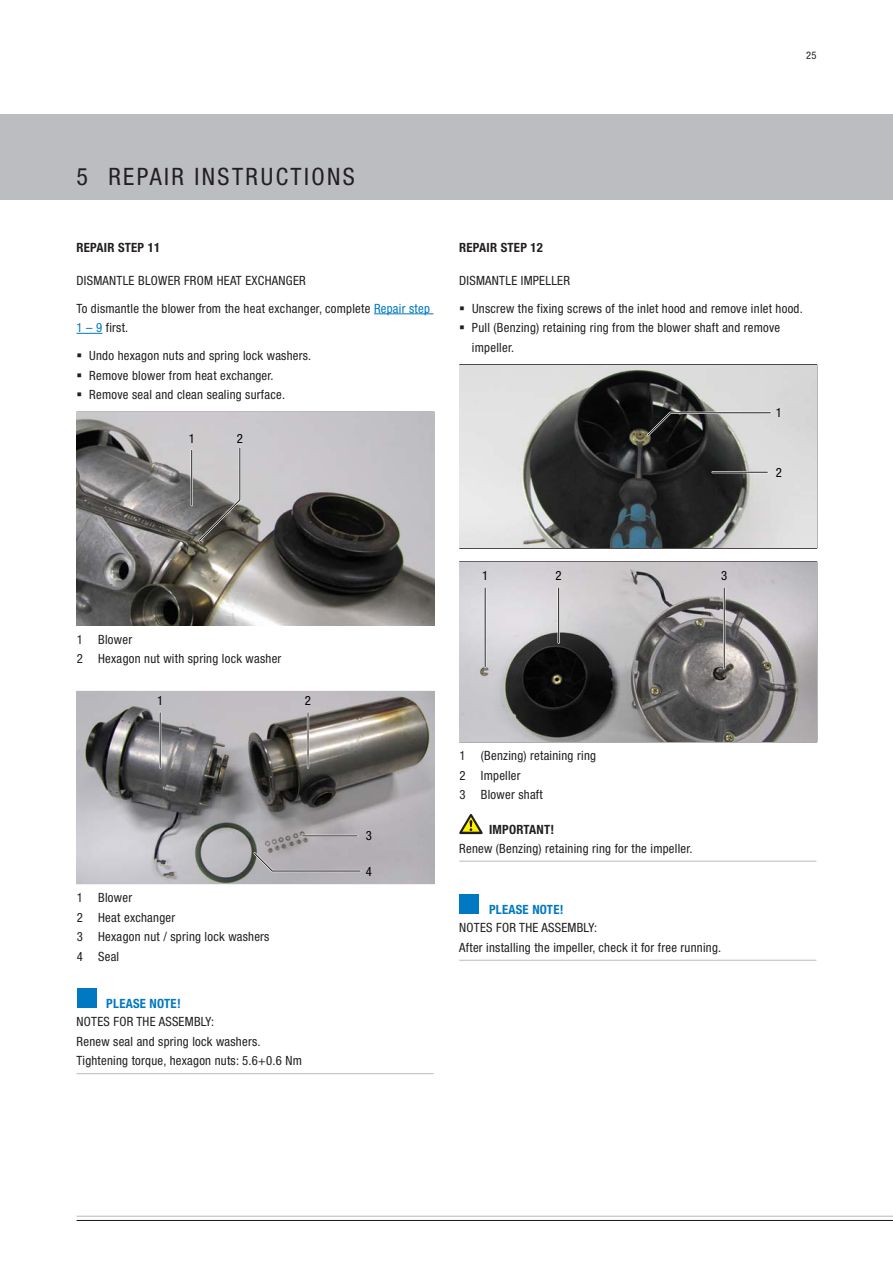
<style>
.page{position:relative;width:893px;height:1263px;background:#fff}
.page>*{position:absolute;margin:0;border:0;box-sizing:border-box;transform-origin:0 0}
.t1{font:condensed 24px "Helvetica Neue";letter-spacing:.1em;color:#231f20}
.t2{font:condensed 12.75px/19.5px "Helvetica Neue";letter-spacing:.02em;color:#231f20}
.t3{font:700 condensed 12.75px "Helvetica Neue";letter-spacing:.02em;color:#231f20}
.t4{font:700 condensed 12.75px "Helvetica Neue";letter-spacing:.02em;color:#0079c2}
.t5{font:condensed 12.75px "Helvetica Neue";color:#000}
.t6{font:condensed 10.5px "Helvetica Neue";color:#231f20}
.s1{color:#0079c2}
</style>
<div class="page">
<div style="left:0;top:115px;width:893px;height:85px;background:#bcbdc0"></div>
<hr style="left:77px;top:1216px;width:816px;height:1px;background:#bcbdc0">
<hr style="left:77px;top:1220px;width:816px;height:1px;background:#231f20">
<hr style="left:459px;top:548px;width:358px;height:1px;background:#231f20">
<hr style="left:459px;top:364px;width:358px;height:1px;background:#231f20">
<hr style="left:459px;top:365px;width:1px;height:183px;background:#231f20">
<img style="left:460px;top:365px;width:357px;height:183px">
<svg style="left:645px;top:410px;width:128px;height:29px"></svg>
<hr style="left:713px;top:471px;width:54px;height:2px;background:#fff">
<hr style="left:713px;top:472px;width:54px;height:1px;background:#181715">
<hr style="left:459px;top:741px;width:358px;height:1px;background:#231f20">
<hr style="left:459px;top:561px;width:358px;height:1px;background:#231f20">
<hr style="left:459px;top:562px;width:1px;height:179px;background:#231f20">
<img style="left:460px;top:562px;width:357px;height:179px">
<hr style="left:723px;top:588px;width:2px;height:80px;background:#fff">
<hr style="left:724px;top:588px;width:1px;height:80px;background:#181715">
<hr style="left:557px;top:588px;width:3px;height:55px;background:#fff">
<hr style="left:558px;top:588px;width:1px;height:55px;background:#181715">
<hr style="left:484px;top:588px;width:2px;height:79px;background:#fff">
<hr style="left:485px;top:588px;width:1px;height:79px;background:#181715">
<hr style="left:459px;top:861px;width:30px;height:1px;background:#bcbdc0">
<hr style="left:489px;top:861px;width:327px;height:1px;background:#bcbdc0">
<svg style="left:459px;top:814px;width:24px;height:20px"></svg>
<hr style="left:459px;top:960px;width:30px;height:1px;background:#bcbdc0">
<hr style="left:489px;top:960px;width:327px;height:1px;background:#bcbdc0">
<div style="left:459px;top:894px;width:20px;height:20px;background:#0079c2"></div>
<hr style="left:374px;top:313px;width:59px;height:1px;background:#0079c2">
<svg style="left:77px;top:333px;width:26px;height:1px"></svg>
<hr style="left:77px;top:625px;width:357px;height:1px;background:#231f20">
<hr style="left:77px;top:412px;width:357px;height:1px;background:#231f20">
<hr style="left:434px;top:413px;width:1px;height:212px;background:#231f20">
<img style="left:77px;top:413px;width:357px;height:212px">
<hr style="left:191px;top:450px;width:2px;height:55px;background:#fff">
<hr style="left:191px;top:450px;width:1px;height:55px;background:#181715">
<svg style="left:196px;top:446px;width:46px;height:98px"></svg>
<hr style="left:77px;top:883px;width:357px;height:1px;background:#231f20">
<hr style="left:77px;top:691px;width:357px;height:1px;background:#231f20">
<hr style="left:434px;top:692px;width:1px;height:191px;background:#231f20">
<img style="left:77px;top:692px;width:357px;height:191px">
<svg style="left:251px;top:850px;width:112px;height:23px"></svg>
<hr style="left:302px;top:835px;width:55px;height:2px;background:#fff">
<hr style="left:302px;top:835px;width:55px;height:1px;background:#181715">
<hr style="left:159px;top:713px;width:2px;height:54px;background:#fff">
<hr style="left:160px;top:713px;width:1px;height:54px;background:#181715">
<hr style="left:307px;top:713px;width:2px;height:54px;background:#fff">
<hr style="left:308px;top:713px;width:1px;height:54px;background:#181715">
<svg style="left:77px;top:1073px;width:29px;height:1px"></svg>
<hr style="left:106px;top:1073px;width:328px;height:1px;background:#bcbdc0">
<div style="left:77px;top:988px;width:20px;height:19px;background:#0079c2"></div>
<p class="t6" style="left:806px;top:50px;width:12px">25</p>
<h1 class="t1" style="left:77px;top:162px;width:280px">5 Repair instructions</h1>
<p class="t3" style="left:77px;top:240px;width:85px">REPAIR STEP 11</p>
<p class="t2" style="left:77px;top:270px;width:116px">Dismantle blower from</p>
<p class="t2" style="left:77px;top:266px;width:355px;line-height:28px;text-indent:140px">heat exchanger<br>To dismantle the blower from the heat exchanger, complete <span class="s1">Repair step</span></p>
<p class="t2" style="left:89px;top:313px;width:223px;line-height:28px;text-indent:-13px"><span class="s1">1 – 9</span> first.<br>Undo hexagon nuts and spring lock washers.</p>
<p class="t2" style="left:89px;top:365px;width:197px">Remove blower from heat exchanger.<br>Remove seal and clean sealing surface.</p>
<p class="t5" style="left:189px;top:431px;width:8px">1</p>
<p class="t5" style="left:237px;top:431px;width:8px">2</p>
<p class="t3" style="left:459px;top:240px;width:85px">REPAIR STEP 12</p>
<p class="t2" style="left:472px;top:266px;width:332px;line-height:28px;text-indent:-13px">Dismantle impeller<br>Unscrew the fixing screws of the inlet hood and remove inlet hood.</p>
<p class="t2" style="left:472px;top:318px;width:310px">Pull (Benzing) retaining ring from the blower shaft and remove impeller.</p>
<p class="t5" style="left:776px;top:405px;width:8px">1</p>
<p class="t5" style="left:776px;top:465px;width:8px">2</p>
<p class="t2" style="left:77px;top:630px;width:206px">1 Blower<br>2 Hexagon nut with spring lock washer</p>
<p class="t5" style="left:157px;top:693px;width:8px">1</p>
<p class="t5" style="left:305px;top:693px;width:8px">2</p>
<p class="t2" style="left:77px;top:888px;width:194px">1 Blower<br>2 Heat exchanger<br>3 Hexagon nut / spring lock washers<br>4 Seal</p>
<p class="t4" style="left:106px;top:995px;width:76px">PLEASE NOTE!</p>
<p class="t2" style="left:77px;top:1012px;width:45px">Notes for</p>
<p class="t2" style="left:77px;top:1012px;width:227px;text-indent:60px">the assembly:<br>Renew seal and spring lock washers.<br>Tightening torque, hexagon nuts: 5.6+0.6 Nm</p>
<p class="t5" style="left:366px;top:829px;width:8px">3</p>
<p class="t5" style="left:366px;top:864px;width:8px">4</p>
<p class="t5" style="left:482px;top:568px;width:8px">1</p>
<p class="t5" style="left:556px;top:568px;width:8px">2</p>
<p class="t5" style="left:721px;top:568px;width:8px">3</p>
<p class="t2" style="left:460px;top:746px;width:138px">1 (Benzing) retaining ring<br>2 Impeller<br>3 Blower shaft</p>
<p class="t3" style="left:489px;top:822px;width:67px">IMPORTANT!</p>
<p class="t2" style="left:459px;top:838px;width:235px">Renew (Benzing) retaining ring for the impeller.</p>
<p class="t4" style="left:489px;top:901px;width:76px">PLEASE NOTE!</p>
<p class="t2" style="left:459px;top:918px;width:45px">Notes for</p>
<p class="t2" style="left:459px;top:918px;width:264px;text-indent:60px">the assembly:<br>After installing the impeller, check it for free running.</p>
</div>
